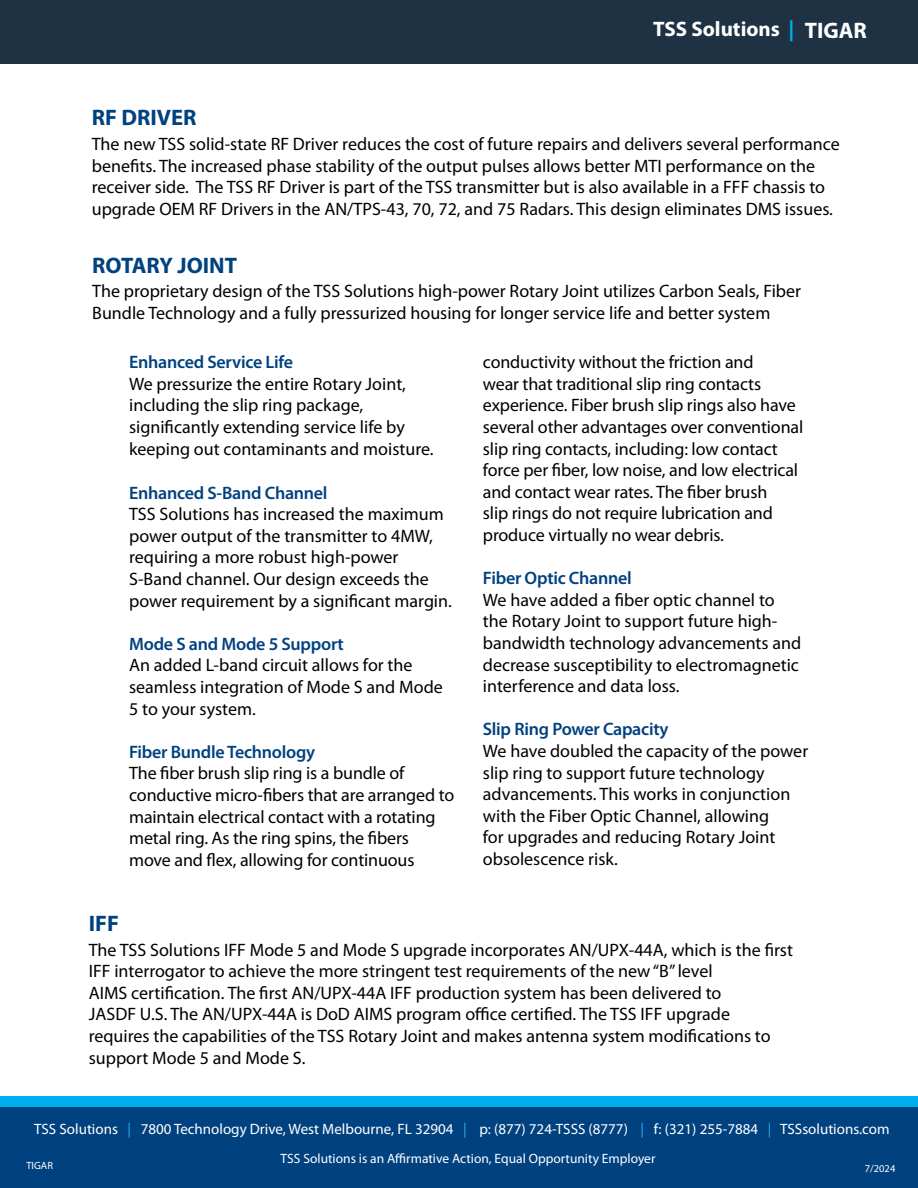
<style>
.page{position:relative;width:918px;height:1188px;background:#fff}
.page>*{position:absolute;margin:0;border:0;box-sizing:border-box;transform-origin:0 0}
.t1{font:700 22.5px "Myriad Pro";color:#004180}
.t2{font:700 21px "Myriad Pro";color:#fff}
.t3{font:18px/21.6px "Myriad Pro";color:#000}
.t4{font:600 18px "Myriad Pro";letter-spacing:-.015em;color:#004180}
.t5{font:15px "Myriad Pro";color:#fff}
.t6{font:13.5px "Myriad Pro";color:#fff}
.t7{font:10.5px "Myriad Pro";color:#fff}
.s1{color:#00aeef}
.s2{font-size:22.5px}
.s3{color:#2aace2}
</style>
<div class="page">
<div style="left:0;top:0;width:918px;height:63px;background:#1f3243"></div>
<div style="left:0;top:1097px;width:918px;height:83px;background:#00aeef"></div>
<div style="left:0;top:1107px;width:918px;height:81px;background:#004180"></div>
<p class="t2" style="left:649px;top:13px;width:215px">TSS Solutions <span class="s1">|</span> <span class="s2">TIGAR</span></p>
<p class="t2" style="left:653px;top:15px;width:215px">TSS Solutions <span class="s1">|</span> <span class="s2">TIGAR</span></p>
<p class="t1" style="left:92px;top:103px;width:106px">RF DRIVER</p>
<p class="t3" style="left:92px;top:133px;width:749px">The new TSS solid-state RF Driver reduces the cost of future repairs and delivers several performance benefits. The increased phase stability of the output pulses allows better MTI performance on the receiver side. The TSS RF Driver is part of the TSS transmitter but is also available in a FFF chassis to upgrade OEM RF Drivers in the AN/TPS-43, 70, 72, and 75 Radars. This design eliminates DMS issues.</p>
<p class="t1" style="left:92px;top:250px;width:146px">ROTARY JOINT</p>
<p class="t3" style="left:92px;top:280px;width:710px">The proprietary design of the TSS Solutions high-power Rotary Joint utilizes Carbon Seals, Fiber<br>Bundle Technology and a fully pressurized housing for longer service life and better system</p>
<p class="t4" style="left:129px;top:351px;width:165px">Enhanced Service Life</p>
<p class="t3" style="left:129px;top:373px;width:306px">We pressurize the entire Rotary Joint, including the slip ring package, significantly extending service life by keeping out contaminants and moisture.</p>
<p class="t4" style="left:129px;top:481px;width:200px">Enhanced S-Band Channel</p>
<p class="t3" style="left:129px;top:503px;width:324px">TSS Solutions has increased the maximum power output of the transmitter to 4MW, requiring a more robust high-power S-Band channel. Our design exceeds the power requirement by a significant margin.</p>
<p class="t4" style="left:129px;top:632px;width:216px">Mode S and Mode 5 Support</p>
<p class="t3" style="left:129px;top:654px;width:315px">An added L-band circuit allows for the seamless integration of Mode S and Mode<br>5 to your system.</p>
<p class="t4" style="left:129px;top:740px;width:187px">Fiber Bundle Technology</p>
<p class="t3" style="left:129px;top:762px;width:327px">The fiber brush slip ring is a bundle of conductive micro-fibers that are arranged to maintain electrical contact with a rotating metal ring. As the ring spins, the fibers move and flex, allowing for continuous</p>
<p class="t3" style="left:483px;top:351px;width:322px">conductivity without the friction and<br>wear that traditional slip ring contacts experience. Fiber brush slip rings also have several other advantages over conventional slip ring contacts, including: low contact force per fiber, low noise, and low electrical and contact wear rates. The fiber brush<br>slip rings do not require lubrication and produce virtually no wear debris.</p>
<p class="t4" style="left:483px;top:567px;width:150px">Fiber Optic Channel</p>
<p class="t3" style="left:483px;top:589px;width:320px">We have added a fiber optic channel to the Rotary Joint to support future high&shy;bandwidth technology advancements and decrease susceptibility to electromagnetic interference and data loss.</p>
<p class="t4" style="left:483px;top:718px;width:187px">Slip Ring Power Capacity</p>
<p class="t3" style="left:483px;top:740px;width:327px">We have doubled the capacity of the power slip ring to support future technology advancements. This works in conjunction with the Fiber Optic Channel, allowing<br>for upgrades and reducing Rotary Joint obsolescence risk.</p>
<p class="t1" style="left:89px;top:909px;width:32px">IFF</p>
<p class="t3" style="left:89px;top:938px;width:706px">The TSS Solutions IFF Mode 5 and Mode S upgrade incorporates AN/UPX-44A, which is the first IFF interrogator to achieve the more stringent test requirements of the new “B” level<br>AIMS certification. The first AN/UPX-44A IFF production system has been delivered to<br>JASDF U.S. The AN/UPX-44A is DoD AIMS program office certified. The TSS IFF upgrade requires the capabilities of the TSS Rotary Joint and makes antenna system modifications to support Mode 5 and Mode S.</p>
<p class="t5" style="left:34px;top:1120px;width:857px">TSS Solutions <span class="s3">|</span> 7800 Technology Drive, West Melbourne, FL 32904 <span class="s3">|</span> p: (877) 724-TSSS (8777) <span class="s3">|</span> f: (321) 255-7884 <span class="s3">|</span> TSSsolutions.com</p>
<p class="t7" style="left:865px;top:1162px;width:32px">7/2024</p>
<p class="t7" style="left:26px;top:1159px;width:28px">TIGAR</p>
<p class="t6" style="left:281px;top:1150px;width:376px">TSS Solutions is an Affirmative Action, Equal Opportunity Employer</p>
</div>
